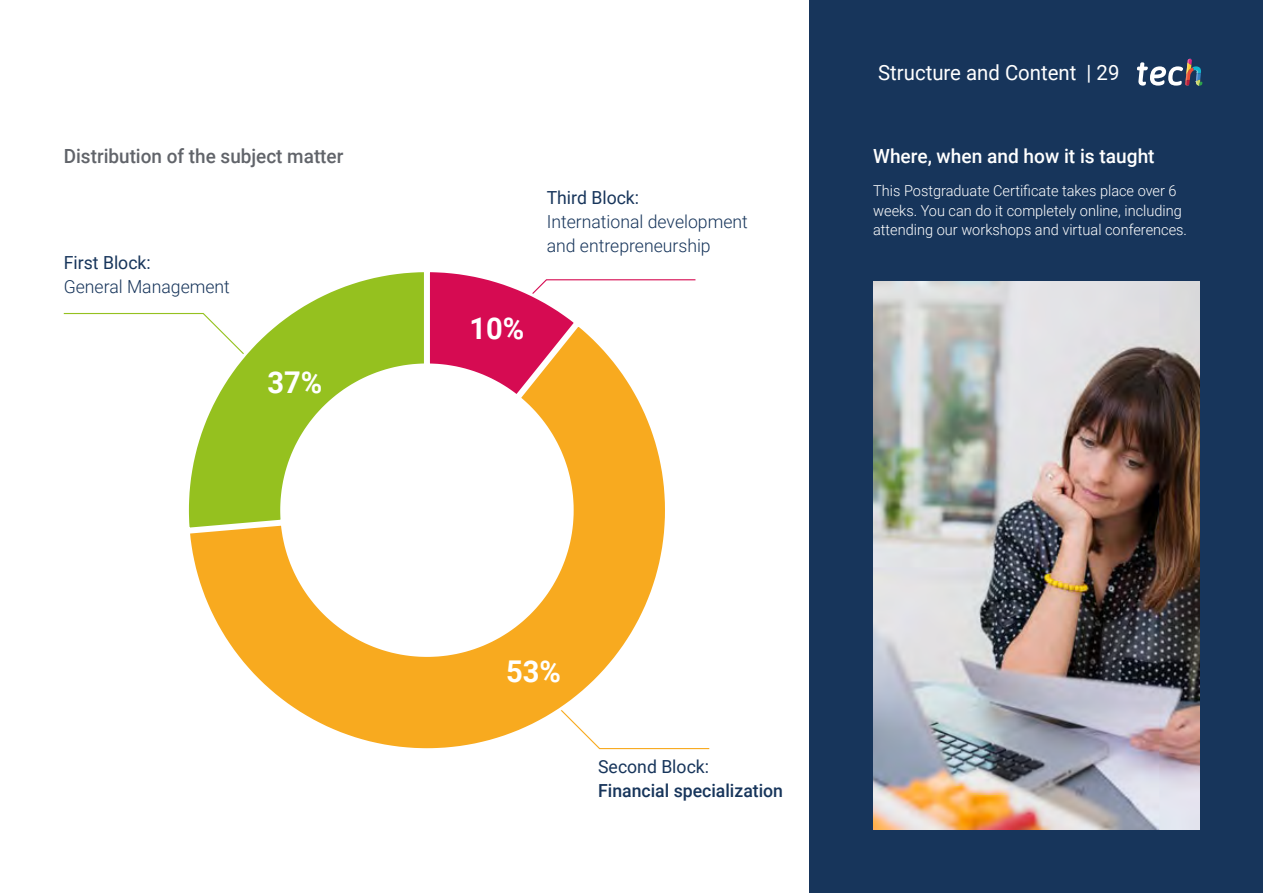
<style>
.page{position:relative;width:1263px;height:893px;background:#fff}
.page>*{position:absolute;margin:0;border:0;box-sizing:border-box;transform-origin:0 0}
.t1{font:700 30px "Roboto";color:#fff}
.t2{font:21px "Roboto";color:#fff}
.t3{font:500 19.5px "Roboto";color:#61646a}
.t4{font:500 19.5px "Roboto";color:#fff}
.t5{font:300 18px/24px "Roboto";color:#17355b}
.t6{font:18px "Roboto";color:#17355b}
.t7{font:500 18px "Roboto";color:#17355b}
.t8{font:300 15px/19.5px "Roboto";color:#fff}
</style>
<div class="page">
<div style="left:809px;top:0;width:454px;height:893px;background:#17355b"></div>
<img style="left:873px;top:281px;width:326px;height:548px">
<svg style="left:63px;top:313px;width:121px;height:2px"></svg>
<svg style="left:669px;top:748px;width:41px;height:2px"></svg>
<svg style="left:429px;top:272px;width:267px;height:48px"></svg>
<svg style="left:190px;top:320px;width:479px;height:430px"></svg>
<svg style="left:184px;top:272px;width:244px;height:260px"></svg>
<svg style="left:1137px;top:59px;width:65px;height:27px"></svg>
<h2 class="t2" style="left:878px;top:57px;width:243px">Structure and Content | 29</h2>
<h3 class="t3" style="left:64px;top:143px;width:281px">Distribution of the subject matter</h3>
<h3 class="t4" style="left:873px;top:143px;width:283px">Where, when and how it is taught</h3>
<p class="t6" style="left:64px;top:250px;width:89px">First Block:</p>
<p class="t5" style="left:64px;top:274px;width:168px">General Management</p>
<h1 class="t1" style="left:267px;top:361px;width:56px">37%</h1>
<p class="t6" style="left:547px;top:185px;width:94px">Third Block:</p>
<p class="t5" style="left:547px;top:209px;width:203px">International development and entrepreneurship</p>
<h1 class="t1" style="left:469px;top:307px;width:56px">10%</h1>
<p class="t8" style="left:873px;top:181px;width:315px">This Postgraduate Certificate takes place over 6 weeks. You can do it completely online, including attending our workshops and virtual conferences.</p>
<h1 class="t1" style="left:506px;top:650px;width:56px">53%</h1>
<p class="t6" style="left:598px;top:754px;width:112px">Second Block:</p>
<p class="t7" style="left:598px;top:778px;width:186px">Financial specialization</p>
</div>
